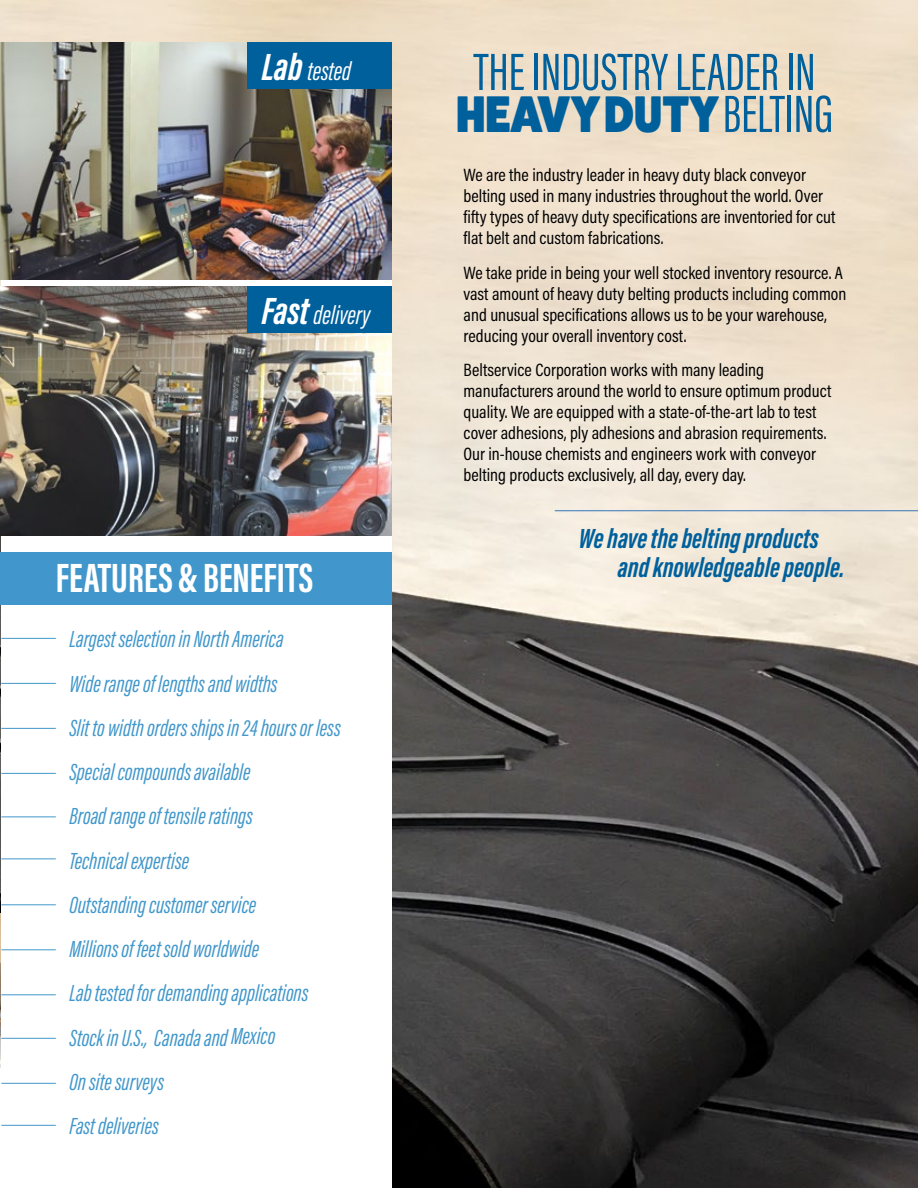
<style>
.page{position:relative;width:918px;height:1188px;background:#fff}
.page>*{position:absolute;margin:0;border:0;box-sizing:border-box;transform-origin:0 0}
.t1{font:54px "Acumin Pro Extra Cond";color:#00609c}
.t2{font:800 51.75px "Fat Frank";letter-spacing:.01em;color:#00609c;scale:.88 1}
.t3{font:700 42px "Acumin Pro Extra Cond";color:#fff}
.t4{font:italic 700 28.5px/29.4px "Acumin Pro Extra Cond";color:#00609c}
.t5{font:italic 27px "Acumin Pro Extra Cond";color:#fff}
.t6{font:italic 24px/44.2px "Acumin Pro Extra Cond";color:#4197cb}
.t7{font:18px/21px "Acumin Pro Cond";color:#000}
.s1{font-weight:700;font-size:39px}
.s2{font-family:"Acumin Pro Extra Cond";font-weight:400;font-size:54px}
</style>
<div class="page">
<img style="left:1px;top:0;width:917px;height:1188px">
<div style="left:1px;top:78px;width:391px;height:1110px;background:#fff"></div>
<div style="left:0;top:552px;width:392px;height:53px;background:#4197cb"></div>
<hr style="left:1px;top:638px;width:55px;height:1px;background:#4197cb">
<img style="left:0;top:913px;width:1px;height:155px">
<img style="left:0;top:42px;width:392px;height:237px">
<div style="left:247px;top:42px;width:145px;height:47px;background:#00609c"></div>
<img style="left:0;top:286px;width:392px;height:249px">
<div style="left:247px;top:286px;width:145px;height:47px;background:#00609c"></div>
<hr style="left:1px;top:683px;width:55px;height:1px;background:#4197cb">
<hr style="left:1px;top:728px;width:55px;height:1px;background:#4197cb">
<hr style="left:1px;top:773px;width:55px;height:1px;background:#4197cb">
<hr style="left:1px;top:816px;width:55px;height:1px;background:#4197cb">
<hr style="left:1px;top:858px;width:55px;height:1px;background:#4197cb">
<hr style="left:1px;top:1083px;width:55px;height:1px;background:#4197cb">
<hr style="left:1px;top:1038px;width:55px;height:1px;background:#4197cb">
<hr style="left:1px;top:994px;width:55px;height:1px;background:#4197cb">
<hr style="left:1px;top:949px;width:55px;height:1px;background:#4197cb">
<hr style="left:1px;top:904px;width:55px;height:1px;background:#4197cb">
<hr style="left:1px;top:1125px;width:55px;height:1px;background:#4197cb">
<hr style="left:555px;top:510px;width:363px;height:1px;background:#3475bb">
<h3 class="t5" style="left:262px;top:55px;width:91px"><span class="s1">Lab</span> tested</h3>
<h3 class="t5" style="left:262px;top:299px;width:110px"><span class="s1">Fast</span> delivery</h3>
<h3 class="t3" style="left:56px;top:552px;width:259px">FEATURES &amp; BENEFITS</h3>
<p class="t6" style="left:69px;top:617px;width:273px">Largest selection in North America<br>Wide range of lengths and widths<br>Slit to width orders ships in 24 hours or less<br>Special compounds available<br>Broad range of tensile ratings<br>Technical expertise<br>Outstanding customer service<br>Millions of feet sold worldwide<br>Lab tested for demanding applications<br>Stock in U.S., Canada and Mexico<br>On site surveys<br>Fast deliveries</p>
<h1 class="t1" style="left:474px;top:39px;width:344px">THE INDUSTRY LEADER IN</h1>
<h2 class="t2" style="left:456px;top:85px;width:430px">HEAVY DUTY <span class="s2">BELTING</span></h2>
<p class="t7" style="left:464px;top:164px;width:373px">We are the industry leader in heavy duty black conveyor belting used in many industries throughout the world. Over fifty types of heavy duty specifications are inventoried for cut flat belt and custom fabrications.</p>
<p class="t7" style="left:464px;top:262px;width:384px">We take pride in being your well stocked inventory resource. A vast amount of heavy duty belting products including common and unusual specifications allows us to be your warehouse, reducing your overall inventory cost.</p>
<p class="t7" style="left:464px;top:359px;width:369px">Beltservice Corporation works with many leading manufacturers around the world to ensure optimum product quality. We are equipped with a state-of-the-art lab to test cover adhesions, ply adhesions and abrasion requirements.<br>Our in-house chemists and engineers work with conveyor belting products exclusively, all day, every day.</p>
<h3 class="t4" style="left:618px;top:523px;width:228px;text-indent:-39px">We have the belting products and knowledgeable people.</h3>
</div>
